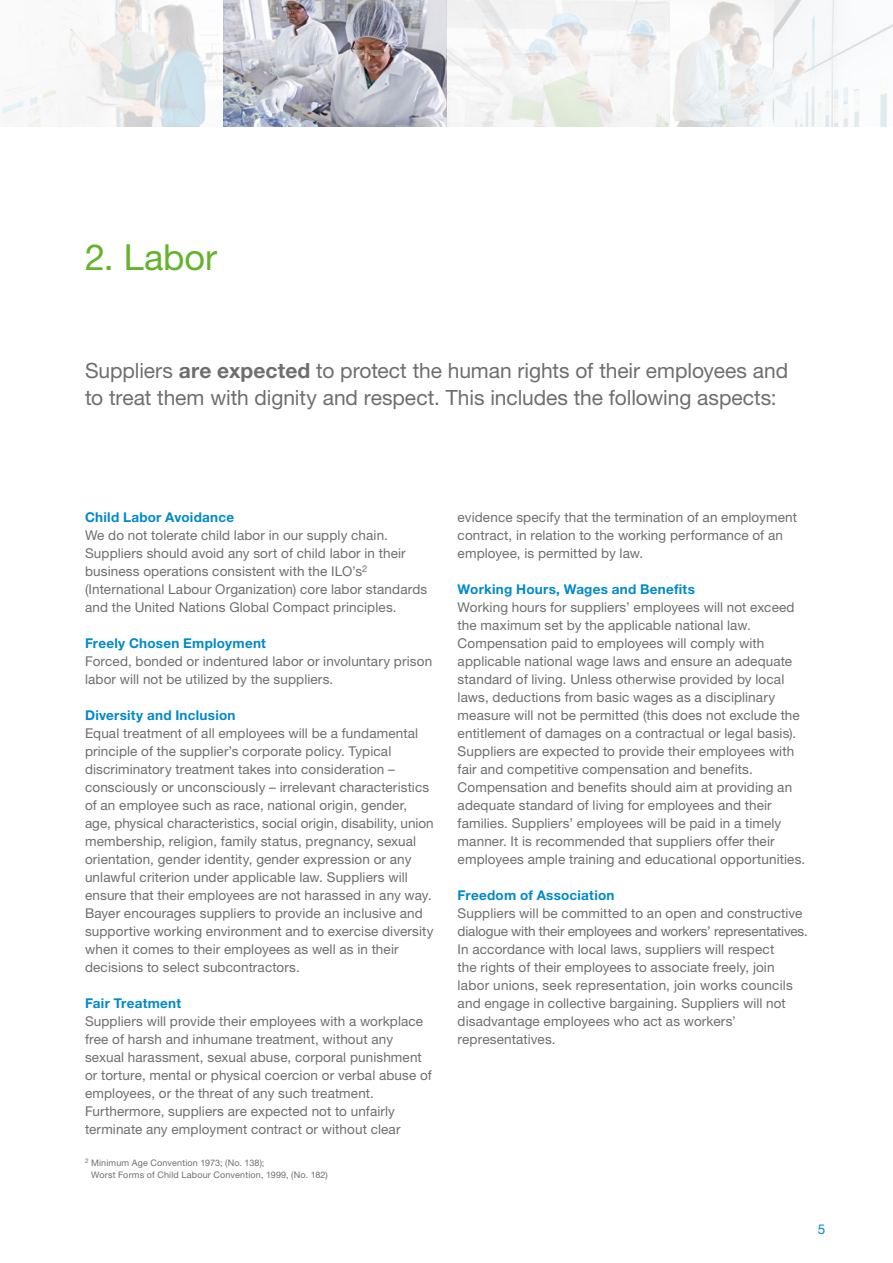
<style>
.page{position:relative;width:893px;height:1263px;background:#fff}
.page>*{position:absolute;margin:0;border:0;box-sizing:border-box;transform-origin:0 0}
.t1{font:36px "Helvetica Neue LTW1 G";letter-spacing:-.005em;color:#64b32b}
.t2{font:21px/27px "Helvetica Neue LTW1 G";letter-spacing:-.005em;color:#6e6e6d}
.t3{font:13.5px/18px "Helvetica Neue LTW1 G";letter-spacing:.01em;color:#6e6e6d}
.t4{font:700 13.5px "Helvetica Neue LTW1 G";letter-spacing:.02em;color:#008aca}
.t5{font:13.5px "Helvetica Neue LTW1 G";color:#008aca}
.t6{font:9px/12px "Helvetica Neue LTW1 G";letter-spacing:.02em;color:#6e6e6d}
.s1{font-weight:700}
</style>
<div class="page">
<img style="left:2px;top:0;width:221px;height:126px">
<svg style="left:223px;top:0;width:223px;height:126px;background:#b5b5be"></svg>
<svg style="left:446px;top:0;width:224px;height:126px;fill:#f3f2f3"></svg>
<svg style="left:672px;top:0;width:221px;height:126px;fill:#f6f8f9"></svg>
<h1 class="t1" style="left:85px;top:235px;width:133px">2. Labor</h1>
<h2 class="t2" style="left:85px;top:357px;width:705px">Suppliers <span class="s1">are expected</span> to protect the human rights of their employees and to treat them with dignity and respect. This includes the following aspects:</h2>
<p class="t4" style="left:85px;top:509px;width:151px">Child Labor Avoidance</p>
<p class="t3" style="left:85px;top:526px;width:344px">We do not tolerate child labor in our supply chain.<br>Suppliers should avoid any sort of child labor in their business operations consistent with the ILO’s<sup>2 </sup>(International Labour Organization) core labor standards and the United Nations Global Compact principles.</p>
<p class="t4" style="left:85px;top:635px;width:182px">Freely Chosen Employment</p>
<p class="t3" style="left:85px;top:652px;width:349px">Forced, bonded or indentured labor or involuntary prison labor will not be utilized by the suppliers.</p>
<p class="t4" style="left:85px;top:707px;width:152px">Diversity and Inclusion</p>
<p class="t3" style="left:85px;top:724px;width:350px">Equal treatment of all employees will be a fundamental principle of the supplier’s corporate policy. Typical discriminatory treatment takes into consideration – consciously or unconsciously – irrelevant characteristics of an employee such as race, national origin, gender, age, physical characteristics, social origin, disability, union membership, religion, family status, pregnancy, sexual orientation, gender identity, gender expression or any unlawful criterion under applicable law. Suppliers will ensure that their employees are not harassed in any way.<br>Bayer encourages suppliers to provide an inclusive and supportive working environment and to exercise diversity when it comes to their employees as well as in their decisions to select subcontractors.</p>
<p class="t4" style="left:85px;top:995px;width:98px">Fair Treatment</p>
<p class="t3" style="left:85px;top:1012px;width:348px">Suppliers will provide their employees with a workplace free of harsh and inhumane treatment, without any sexual harassment, sexual abuse, corporal punishment or torture, mental or physical coercion or verbal abuse of employees, or the threat of any such treatment.<br>Furthermore, suppliers are expected not to unfairly terminate any employment contract or without clear</p>
<p class="t6" style="left:91px;top:1157px;width:238px;text-indent:-6px"><sup>2</sup> Minimum Age Convention 1973; (No. 138);<br>Worst Forms of Child Labour Convention, 1999, (No. 182)</p>
<p class="t3" style="left:458px;top:508px;width:341px">evidence specify that the termination of an employment contract, in relation to the working performance of an employee, is permitted by law.</p>
<p class="t4" style="left:458px;top:581px;width:239px">Working Hours, Wages and Benefits</p>
<p class="t3" style="left:458px;top:598px;width:349px">Working hours for suppliers’ employees will not exceed the maximum set by the applicable national law.<br>Compensation paid to employees will comply with applicable national wage laws and ensure an adequate standard of living. Unless otherwise provided by local laws, deductions from basic wages as a disciplinary measure will not be permitted (this does not exclude the entitlement of damages on a contractual or legal basis).<br>Suppliers are expected to provide their employees with fair and competitive compensation and benefits.<br>Compensation and benefits should aim at providing an adequate standard of living for employees and their families. Suppliers’ employees will be paid in a timely manner. It is recommended that suppliers offer their employees ample training and educational opportunities.</p>
<p class="t4" style="left:458px;top:887px;width:158px">Freedom of Association</p>
<p class="t3" style="left:458px;top:904px;width:352px">Suppliers will be committed to an open and constructive dialogue with their employees and workers’ representatives.<br>In accordance with local laws, suppliers will respect<br>the rights of their employees to associate freely, join labor unions, seek representation, join works councils and engage in collective bargaining. Suppliers will not disadvantage employees who act as workers’ representatives.</p>
<p class="t5" style="left:818px;top:1221px;width:9px">5</p>
</div>
